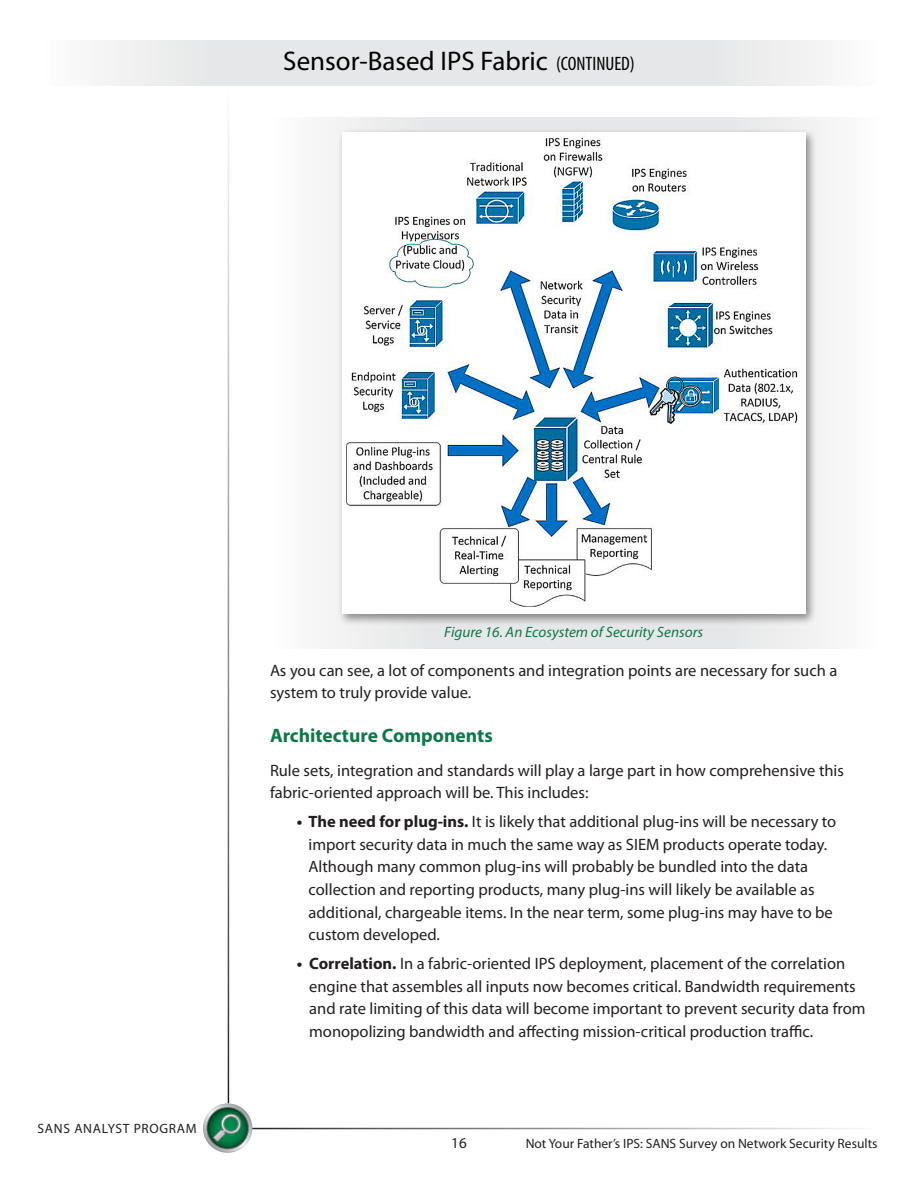
<style>
.page{position:relative;width:918px;height:1188px;background:#fff}
.page>*{position:absolute;margin:0;border:0;box-sizing:border-box;transform-origin:0 0}
.t1{font:27px "Myriad Pro";color:#000}
.t2{font:700 19.5px "Myriad Pro";color:#0e784a}
.t3{font:16.5px/22.5px "Myriad Pro";color:#231f20}
.t4{font:italic 15px "Myriad Pro";color:#0e784a}
.t5{font:15px "Myriad Pro";color:#231f20}
.t6{font:13.5px "Myriad Pro";color:#231f20}
.t7{font:13.5px "Myriad Pro";letter-spacing:.05em;color:#231f20}
.s1{font-stretch:condensed;font-size:19.5px}
.s2{font-weight:700}
</style>
<div class="page">
<svg style="left:100px;top:40px;width:725px;height:46px;background:#e8e9ea"></svg>
<svg style="left:203px;top:1103px;width:49px;height:50px"></svg>
<svg style="left:204px;top:1104px;width:47px;height:48px"></svg>
<svg style="left:206px;top:1107px;width:43px;height:42px"></svg>
<svg style="left:207px;top:1108px;width:41px;height:40px"></svg>
<svg style="left:213px;top:1114px;width:29px;height:28px"></svg>
<svg style="left:325px;top:118px;width:505px;height:530px"></svg>
<div style="left:338px;top:128px;width:480px;height:498px;background:#231f20;opacity:.5"></div>
<div style="left:342px;top:133px;width:463px;height:481px;background:#fff"></div>
<img style="left:347px;top:135px;width:452px;height:472px">
<h1 class="t1" style="left:283px;top:45px;width:353px">Sensor-Based IPS Fabric <span class="s1">(CONTINUED)</span></h1>
<p class="t7" style="left:38px;top:1121px;width:161px">SANS ANALYST PROGRAM</p>
<p class="t4" style="left:444px;top:622px;width:260px">Figure 16. An Ecosystem of Security Sensors</p>
<p class="t3" style="left:270px;top:659px;width:569px">As you can see, a lot of components and integration points are necessary for such a system to truly provide value.</p>
<p class="t2" style="left:270px;top:723px;width:224px">Architecture Components</p>
<p class="t3" style="left:270px;top:759px;width:576px">Rule sets, integration and standards will play a large part in how comprehensive this fabric-oriented approach will be. This includes:</p>
<p class="t3" style="left:309px;top:810px;width:529px;text-indent:-12px"><span class="s2">• The need for plug-ins.</span> It is likely that additional plug-ins will be necessary to import security data in much the same way as SIEM products operate today.<br>Although many common plug-ins will probably be bundled into the data collection and reporting products, many plug-ins will likely be available as additional, chargeable items. In the near term, some plug-ins may have to be custom developed.</p>
<p class="t3" style="left:309px;top:952px;width:558px;text-indent:-12px"><span class="s2">• Correlation.</span> In a fabric-oriented IPS deployment, placement of the correlation engine that assembles all inputs now becomes critical. Bandwidth requirements and rate limiting of this data will become important to prevent security data from monopolizing bandwidth and affecting mission-critical production traffic.</p>
<p class="t5" style="left:451px;top:1133px;width:17px">16</p>
<p class="t6" style="left:526px;top:1135px;width:353px">Not Your Father’s IPS: SANS Survey on Network Security Results</p>
</div>
